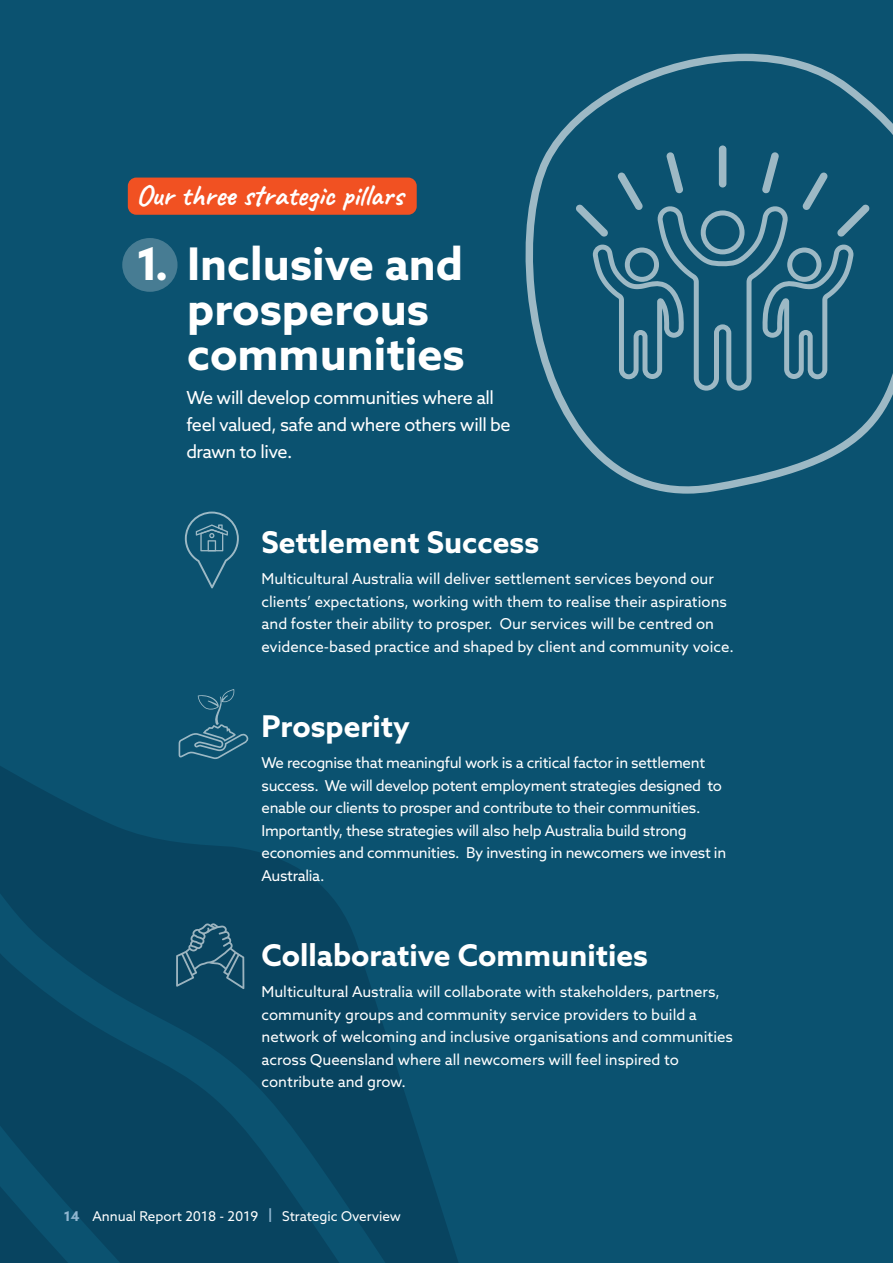
<style>
.page{position:relative;width:893px;height:1263px;background:#0b5270}
.page>*{position:absolute;margin:0;border:0;box-sizing:border-box;transform-origin:0 0}
.Pillar_heading{font:700 45px/45px "Azo Sans";color:#fff}
.Pillar_sub_head{font:700 30px "Azo Sans";color:#fff}
.t1{font:700 30px "Caveat";color:#fff}
.Pillar_intro{font:18px/27px "Azo Sans";letter-spacing:-.025em;color:#fff}
.Pillar_para_small_te{font:15px/22.5px "Azo Sans";color:#fff}
.Pillar_para_small_te-2{font:15px/22.5px "Azo Sans";letter-spacing:-.02em;color:#fff}
.t2{font:13.5px "Azo Sans";color:#fff}
.s1{font-weight:700;color:#90b6d0}
</style>
<div class="page">
<svg style="left:0;top:749px;width:458px;height:514px;fill:#084460"></svg>
<div style="left:128px;top:178px;width:289px;height:37px;background:#f15122;border-radius:9px"></div>
<svg style="left:525px;top:54px;width:368px;height:440px"></svg>
<svg style="left:185px;top:512px;width:54px;height:76px"></svg>
<svg style="left:179px;top:689px;width:71px;height:70px"></svg>
<svg style="left:576px;top:145px;width:293px;height:92px"></svg>
<svg style="left:592px;top:206px;width:262px;height:185px"></svg>
<svg style="left:176px;top:923px;width:68px;height:66px"></svg>
<div style="left:122px;top:238px;width:56px;height:54px;background:#477c93;border-radius:50%"></div>
<p class="t1" style="left:136px;top:176px;width:269px">Our three strategic pillars</p>
<p class="Pillar_heading" style="left:187px;top:240px;width:279px;text-indent:-51px">1. Inclusive and prosperous communities</p>
<p class="Pillar_intro" style="left:186px;top:384px;width:326px">We will develop communities where all feel valued, safe and where others will be drawn to live.</p>
<p class="Pillar_sub_head" style="left:261px;top:522px;width:279px">Settlement Success</p>
<p class="Pillar_para_small_te" style="left:261px;top:567px;width:474px">Multicultural Australia will deliver settlement services beyond our clients’ expectations, working with them to realise their aspirations and foster their ability to prosper. Our services will be centred on evidence-based practice and shaped by client and community voice.</p>
<p class="Pillar_sub_head" style="left:261px;top:706px;width:150px">Prosperity</p>
<p class="Pillar_para_small_te-2" style="left:261px;top:751px;width:466px">We recognise that meaningful work is a critical factor in settlement success. We will develop potent employment strategies designed to enable our clients to prosper and contribute to their communities.<br>Importantly, these strategies will also help Australia build strong economies and communities. By investing in newcomers we invest in Australia.</p>
<p class="Pillar_sub_head" style="left:261px;top:936px;width:388px">Collaborative Communities</p>
<p class="Pillar_para_small_te" style="left:261px;top:980px;width:473px">Multicultural Australia will collaborate with stakeholders, partners, community groups and community service providers to build a network of welcoming and inclusive organisations and communities across Queensland where all newcomers will feel inspired to contribute and grow.</p>
<p class="t2" style="left:64px;top:1207px;width:339px"><span class="s1">14</span> Annual Report 2018 - 2019 <span class="s1">|</span> Strategic Overview</p>
</div>
